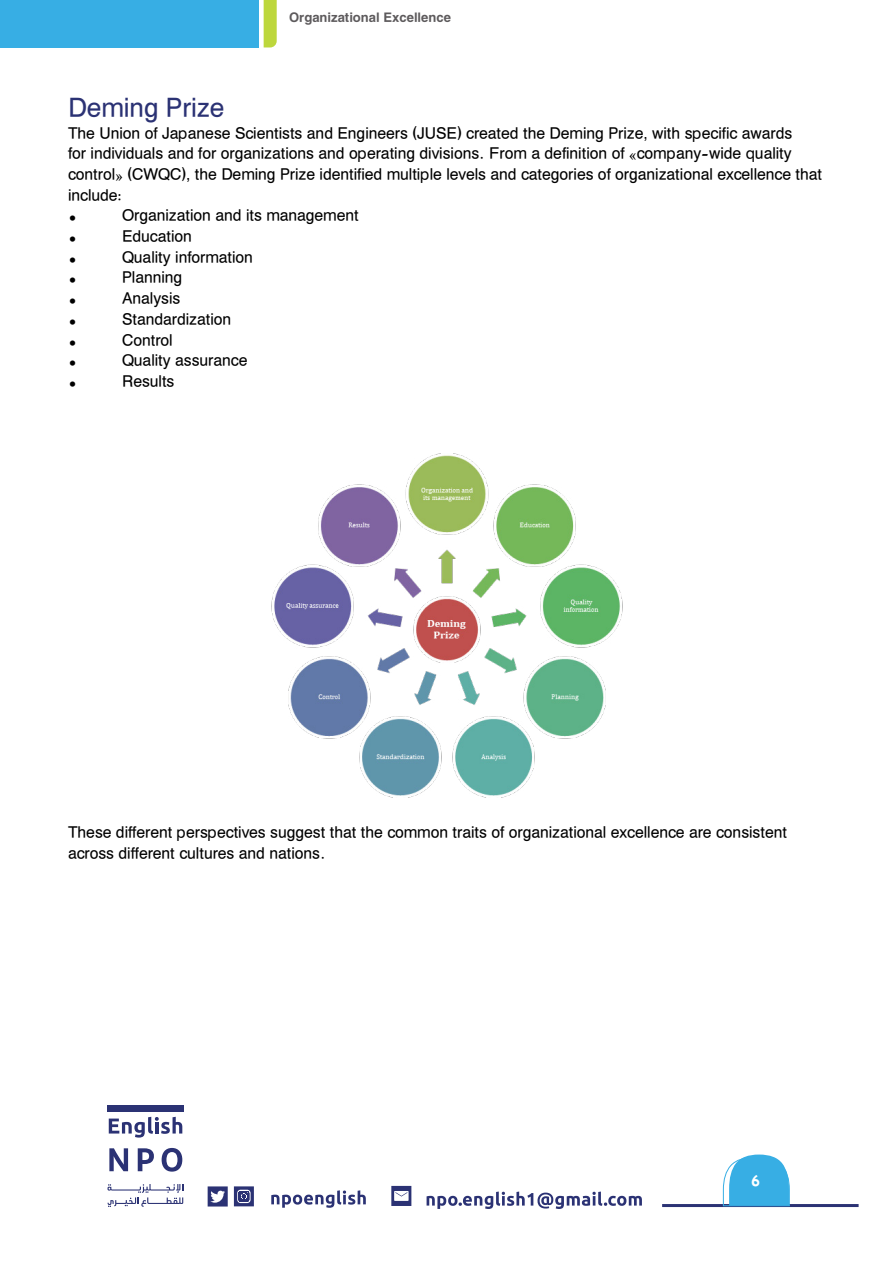
<style>
.page{position:relative;width:893px;height:1263px;background:#fff}
.page>*{position:absolute;margin:0;border:0;box-sizing:border-box;transform-origin:0 0}
.t1{font:30px "Hacen Algeria";color:#2b3274}
.t2{font:18px/20.7px "Hacen Algeria";color:#000}
.t3{font:18px "Hacen Algeria Hd";color:#fff}
.t4{font:15px "Hacen Algeria Bd";color:#5d5a5c}
</style>
<div class="page">
<svg style="left:208px;top:1186px;width:20px;height:20px"></svg>
<svg style="left:234px;top:1186px;width:20px;height:20px"></svg>
<svg style="left:109px;top:1117px;width:73px;height:20px"></svg>
<svg style="left:109px;top:1148px;width:19px;height:23px"></svg>
<svg style="left:138px;top:1148px;width:16px;height:23px"></svg>
<svg style="left:162px;top:1148px;width:20px;height:23px"></svg>
<svg style="left:107px;top:1184px;width:76px;height:23px"></svg>
<div style="left:107px;top:1105px;width:77px;height:6px;background:#2b3274"></div>
<svg style="left:271px;top:1190px;width:95px;height:18px"></svg>
<svg style="left:427px;top:1191px;width:215px;height:18px"></svg>
<svg style="left:391px;top:1186px;width:20px;height:20px"></svg>
<hr style="left:662px;top:1204px;width:197px;height:3px;background:#2b3274">
<svg style="left:722px;top:1154px;width:68px;height:53px"></svg>
<div style="left:0;top:0;width:258px;height:47px;background:#37aee4"></div>
<svg style="left:264px;top:0;width:13px;height:47px"></svg>
<img style="left:271px;top:453px;width:352px;height:344px">
<p class="t4" style="left:289px;top:7px;width:163px">Organizational Excellence</p>
<h1 class="t1" style="left:68px;top:88px;width:158px">Deming Prize</h1>
<p class="t2" style="left:68px;top:123px;width:756px">The Union of Japanese Scientists and Engineers (JUSE) created the Deming Prize, with specific awards<br>for individuals and for organizations and operating divisions. From a definition of «company-wide quality control» (CWQC), the Deming Prize identified multiple levels and categories of organizational excellence that include:<br>•</p>
<p class="t2" style="left:122px;top:206px;width:238px">Organization and its management</p>
<p class="t2" style="left:68px;top:226px;width:10px">•</p>
<p class="t2" style="left:122px;top:226px;width:71px">Education</p>
<p class="t2" style="left:68px;top:247px;width:10px">•</p>
<p class="t2" style="left:122px;top:247px;width:132px">Quality information</p>
<p class="t2" style="left:68px;top:268px;width:10px">•</p>
<p class="t2" style="left:122px;top:268px;width:62px">Planning</p>
<p class="t2" style="left:68px;top:289px;width:10px">•</p>
<p class="t2" style="left:122px;top:289px;width:60px">Analysis</p>
<p class="t2" style="left:68px;top:309px;width:10px">•</p>
<p class="t2" style="left:122px;top:309px;width:111px">Standardization</p>
<p class="t2" style="left:68px;top:330px;width:10px">•</p>
<p class="t2" style="left:122px;top:330px;width:52px">Control</p>
<p class="t2" style="left:68px;top:351px;width:10px">•</p>
<p class="t2" style="left:122px;top:351px;width:127px">Quality assurance</p>
<p class="t2" style="left:68px;top:371px;width:10px">•</p>
<p class="t2" style="left:122px;top:371px;width:54px">Results</p>
<p class="t2" style="left:68px;top:822px;width:720px">These different perspectives suggest that the common traits of organizational excellence are consistent across different cultures and nations.</p>
<p class="t3" style="left:751px;top:1168px;width:10px">6</p>
</div>
